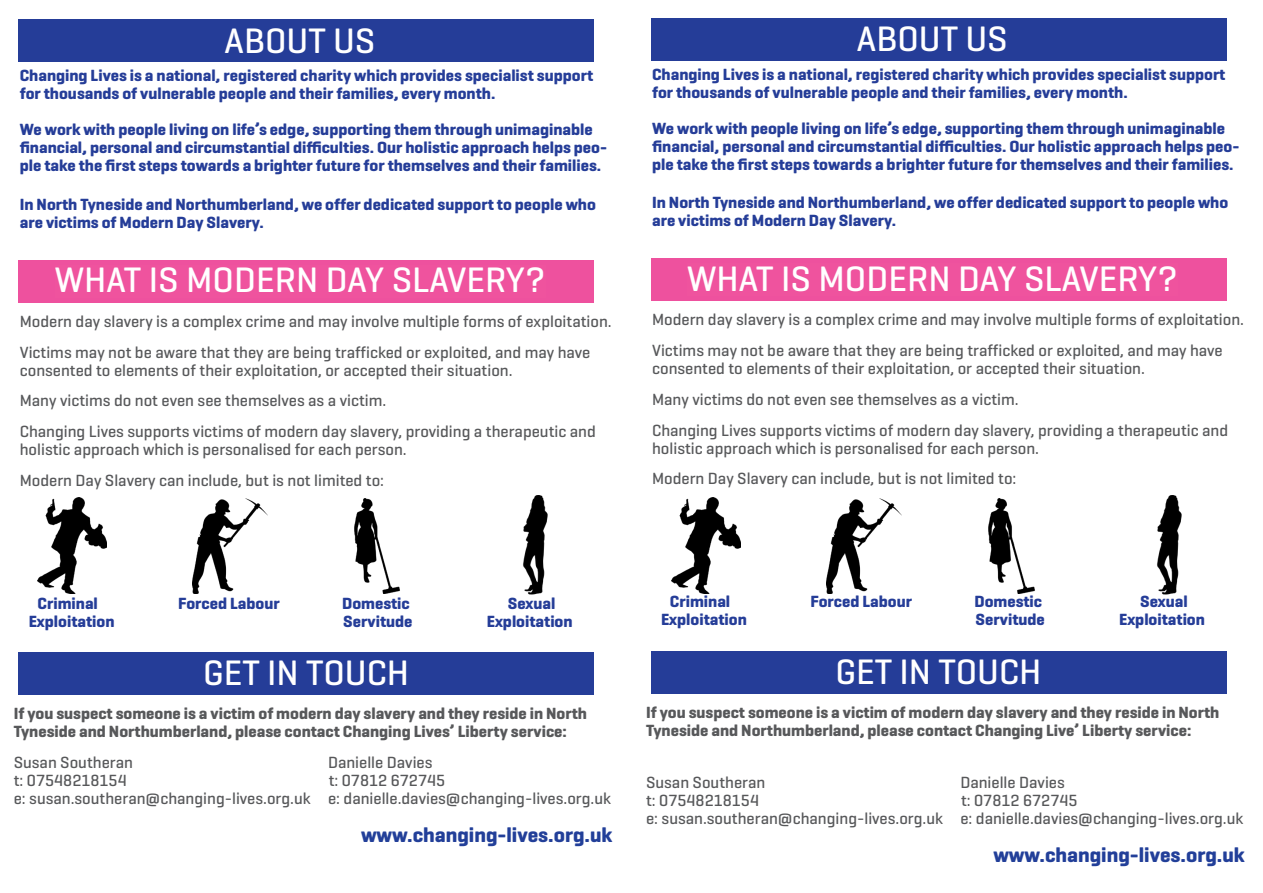
<style>
.page{position:relative;width:1263px;height:893px;background:#fff}
.page>*{position:absolute;margin:0;border:0;box-sizing:border-box;transform-origin:0 0}
.Title_Heading{font:500 36px "Geogrotesque";color:#fff}
.Small_subheader{font:700 21px "Geogrotesque";color:#223f99}
.Small_subheader-2{font:500 16.5px/18px "Geogrotesque";color:#57585a}
.Small_subheader-3{font:700 16.5px/18px "Geogrotesque";color:#253d98}
.Small_subheader-4{font:700 16.5px/18px "Geogrotesque";color:#57585a}
</style>
<div class="page">
<div style="left:18px;top:652px;width:576px;height:43px;background:#253d98"></div>
<div style="left:18px;top:260px;width:576px;height:42px;background:#ee519e"></div>
<div style="left:18px;top:19px;width:576px;height:43px;background:#253d98"></div>
<div style="left:651px;top:651px;width:575px;height:42px;background:#253d98"></div>
<div style="left:651px;top:258px;width:575px;height:43px;background:#ee519e"></div>
<div style="left:651px;top:18px;width:575px;height:42px;background:#253d98"></div>
<img style="left:193px;top:498px;width:74px;height:96px">
<img style="left:37px;top:497px;width:70px;height:97px">
<img style="left:354px;top:498px;width:46px;height:96px">
<img style="left:523px;top:495px;width:25px;height:100px">
<img style="left:827px;top:498px;width:74px;height:96px">
<img style="left:671px;top:497px;width:70px;height:97px">
<img style="left:988px;top:498px;width:47px;height:96px">
<img style="left:1157px;top:495px;width:25px;height:100px">
<p class="Title_Heading" style="left:225px;top:18px;width:152px">ABOUT US</p>
<p class="Small_subheader-3" style="left:20px;top:67px;width:575px">Changing Lives is a national, registered charity which provides specialist support for thousands of vulnerable people and their families, every month.</p>
<p class="Small_subheader-3" style="left:20px;top:121px;width:589px">We work with people living on life’s edge, supporting them through unimaginable financial, personal and circumstantial difficulties. Our holistic approach helps peo&shy;ple take the first steps towards a brighter future for themselves and their families.</p>
<p class="Small_subheader-3" style="left:20px;top:195px;width:578px">In North Tyneside and Northumberland, we offer dedicated support to people who are victims of Modern Day Slavery.</p>
<p class="Title_Heading" style="left:55px;top:257px;width:492px">WHAT IS MODERN DAY SLAVERY?</p>
<p class="Small_subheader-2" style="left:20px;top:312px;width:593px">Modern day slavery is a complex crime and may involve multiple forms of exploitation.</p>
<p class="Small_subheader-2" style="left:20px;top:343px;width:572px">Victims may not be aware that they are being trafficked or exploited, and may have consented to elements of their exploitation, or accepted their situation.</p>
<p class="Small_subheader-2" style="left:20px;top:391px;width:368px">Many victims do not even see themselves as a victim.</p>
<p class="Small_subheader-2" style="left:20px;top:422px;width:578px">Changing Lives supports victims of modern day slavery, providing a therapeutic and holistic approach which is personalised for each person.</p>
<p class="Small_subheader-2" style="left:20px;top:471px;width:366px">Modern Day Slavery can include, but is not limited to:</p>
<p class="Title_Heading" style="left:857px;top:17px;width:152px">ABOUT US</p>
<p class="Small_subheader-3" style="left:652px;top:65px;width:575px">Changing Lives is a national, registered charity which provides specialist support for thousands of vulnerable people and their families, every month.</p>
<p class="Small_subheader-3" style="left:652px;top:119px;width:589px">We work with people living on life’s edge, supporting them through unimaginable financial, personal and circumstantial difficulties. Our holistic approach helps peo&shy;ple take the first steps towards a brighter future for themselves and their families.</p>
<p class="Small_subheader-3" style="left:652px;top:194px;width:578px">In North Tyneside and Northumberland, we offer dedicated support to people who are victims of Modern Day Slavery.</p>
<p class="Title_Heading" style="left:687px;top:256px;width:492px">WHAT IS MODERN DAY SLAVERY?</p>
<p class="Small_subheader-2" style="left:652px;top:310px;width:593px">Modern day slavery is a complex crime and may involve multiple forms of exploitation.</p>
<p class="Small_subheader-2" style="left:652px;top:341px;width:572px">Victims may not be aware that they are being trafficked or exploited, and may have consented to elements of their exploitation, or accepted their situation.</p>
<p class="Small_subheader-2" style="left:652px;top:390px;width:368px">Many victims do not even see themselves as a victim.</p>
<p class="Small_subheader-2" style="left:652px;top:421px;width:578px">Changing Lives supports victims of modern day slavery, providing a therapeutic and holistic approach which is personalised for each person.</p>
<p class="Small_subheader-2" style="left:652px;top:469px;width:366px">Modern Day Slavery can include, but is not limited to:</p>
<p class="Small_subheader-3" style="left:38px;top:594px;width:62px">Criminal</p>
<p class="Small_subheader-3" style="left:178px;top:594px;width:103px">Forced Labour</p>
<p class="Small_subheader-3" style="left:342px;top:594px;width:69px">Domestic</p>
<p class="Small_subheader-3" style="left:508px;top:594px;width:49px">Sexual</p>
<p class="Small_subheader-3" style="left:29px;top:612px;width:87px">Exploitation</p>
<p class="Small_subheader-3" style="left:343px;top:612px;width:71px">Servitude</p>
<p class="Small_subheader-3" style="left:487px;top:612px;width:87px">Exploitation</p>
<p class="Title_Heading" style="left:203px;top:651px;width:208px">GET IN TOUCH</p>
<p class="Small_subheader-4" style="left:14px;top:704px;width:575px">If you suspect someone is a victim of modern day slavery and they reside in North<br>Tyneside and Northumberland, please contact Changing Lives’ Liberty service:</p>
<p class="Small_subheader-2" style="left:14px;top:753px;width:121px">Susan Southeran</p>
<p class="Small_subheader-2" style="left:328px;top:753px;width:106px">Danielle Davies</p>
<p class="Small_subheader-2" style="left:14px;top:771px;width:114px">t: 07548218154</p>
<p class="Small_subheader-2" style="left:14px;top:771px;width:599px;text-indent:315px">t: 07812 672745<br>e: susan.southeran@changing-lives.org.uk e: danielle.davies@changing-lives.org.uk</p>
<p class="Small_subheader" style="left:361px;top:822px;width:253px">www.changing-lives.org.uk</p>
<p class="Small_subheader-3" style="left:670px;top:593px;width:62px">Criminal</p>
<p class="Small_subheader-3" style="left:810px;top:593px;width:103px">Forced Labour</p>
<p class="Small_subheader-3" style="left:974px;top:593px;width:69px">Domestic</p>
<p class="Small_subheader-3" style="left:1140px;top:593px;width:49px">Sexual</p>
<p class="Small_subheader-3" style="left:661px;top:611px;width:87px">Exploitation</p>
<p class="Small_subheader-3" style="left:975px;top:611px;width:71px">Servitude</p>
<p class="Small_subheader-3" style="left:1119px;top:611px;width:87px">Exploitation</p>
<p class="Title_Heading" style="left:835px;top:649px;width:208px">GET IN TOUCH</p>
<p class="Small_subheader-4" style="left:646px;top:703px;width:575px">If you suspect someone is a victim of modern day slavery and they reside in North<br>Tyneside and Northumberland, please contact Changing Live’ Liberty service:</p>
<p class="Small_subheader-2" style="left:646px;top:773px;width:121px">Susan Southeran</p>
<p class="Small_subheader-2" style="left:960px;top:773px;width:106px">Danielle Davies</p>
<p class="Small_subheader-2" style="left:646px;top:791px;width:114px">t: 07548218154</p>
<p class="Small_subheader-2" style="left:646px;top:791px;width:599px;text-indent:315px">t: 07812 672745<br>e: susan.southeran@changing-lives.org.uk e: danielle.davies@changing-lives.org.uk</p>
<p class="Small_subheader" style="left:993px;top:842px;width:253px">www.changing-lives.org.uk</p>
</div>
